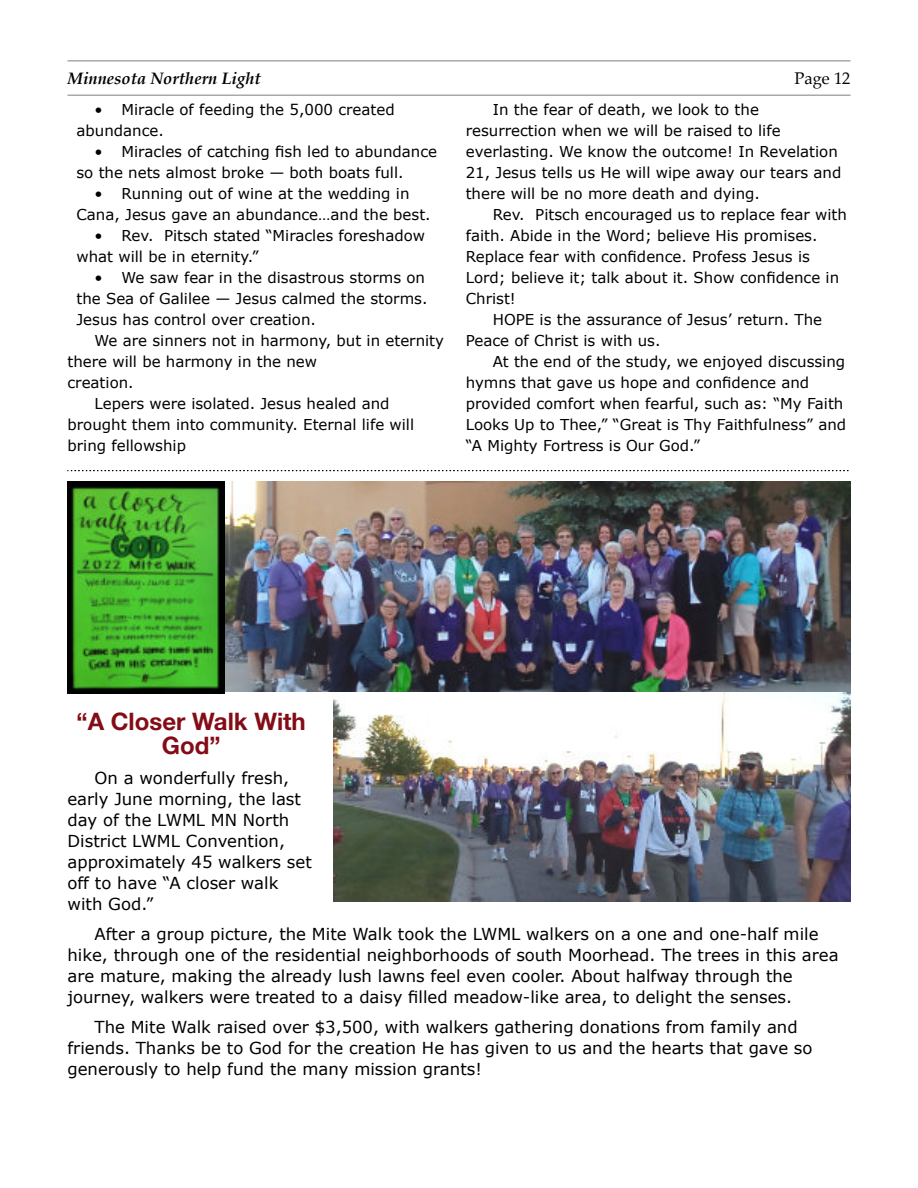
<style>
.page{position:relative;width:918px;height:1188px;background:#fff}
.page>*{position:absolute;margin:0;border:0;box-sizing:border-box;transform-origin:0 0}
.t1{font:700 24px/24.8px "Helvetica Neue";color:#830d17;text-align:center}
.t2{font:16.5px/21px "Verdana";color:#000}
.t3{font:italic 700 16.5px "Palatino";color:#000}
.t4{font:16.5px "Palatino";color:#000}
.t5{font:15px/21px "Verdana";color:#000}
</style>
<div class="page">
<img style="left:333px;top:692px;width:517px;height:210px">
<hr style="left:68px;top:94px;width:782px;height:2px;background:#a7a9ac">
<hr style="left:68px;top:60px;width:782px;height:2px;background:#a7a9ac">
<img style="left:224px;top:482px;width:626px;height:210px">
<img style="left:68px;top:482px;width:156px;height:212px">
<svg style="left:68px;top:470px;width:781px;height:1px"></svg>
<p class="t3" style="left:68px;top:70px;width:195px">Minnesota Northern Light</p>
<p class="t4" style="left:795px;top:70px;width:57px">Page 12</p>
<p class="t5" style="left:76px;top:100px;width:320px;text-indent:18px">• Miracle of feeding the 5,000 created abundance.</p>
<p class="t5" style="left:76px;top:142px;width:362px;text-indent:18px">• Miracles of catching fish led to abundance so the nets almost broke — both boats full.</p>
<p class="t5" style="left:76px;top:184px;width:356px;text-align:center">• Running out of wine at the wedding in<br>Cana, Jesus gave an abundance…and the best.</p>
<p class="t5" style="left:76px;top:226px;width:350px;text-indent:18px">• Rev. Pitsch stated “Miracles foreshadow what will be in eternity.”</p>
<p class="t5" style="left:76px;top:268px;width:353px;text-indent:18px">• We saw fear in the disastrous storms on the Sea of Galilee — Jesus calmed the storms.<br>Jesus has control over creation.</p>
<p class="t5" style="left:94px;top:331px;width:351px">We are sinners not in harmony, but in eternity</p>
<p class="t5" style="left:68px;top:352px;width:251px">there will be harmony in the new</p>
<p class="t5" style="left:68px;top:373px;width:68px">creation.</p>
<p class="t5" style="left:94px;top:394px;width:297px">Lepers were isolated. Jesus healed and</p>
<p class="t5" style="left:68px;top:415px;width:348px">brought them into community. Eternal life will</p>
<p class="t5" style="left:68px;top:436px;width:120px">bring fellowship</p>
<p class="t5" style="left:466px;top:100px;width:377px;text-indent:27px">In the fear of death, we look to the resurrection when we will be raised to life everlasting. We know the outcome! In Revelation 21, Jesus tells us He will wipe away our tears and there will be no more death and dying.</p>
<p class="t5" style="left:493px;top:205px;width:356px">Rev. Pitsch encouraged us to replace fear with</p>
<p class="t5" style="left:466px;top:226px;width:353px">faith. Abide in the Word; believe His promises.</p>
<p class="t5" style="left:466px;top:247px;width:346px">Replace fear with confidence. Profess Jesus is</p>
<p class="t5" style="left:466px;top:268px;width:375px">Lord; believe it; talk about it. Show confidence in</p>
<p class="t5" style="left:466px;top:289px;width:52px">Christ!</p>
<p class="t5" style="left:493px;top:310px;width:331px">HOPE is the assurance of Jesus’ return. The</p>
<p class="t5" style="left:466px;top:331px;width:196px">Peace of Christ is with us.</p>
<p class="t5" style="left:493px;top:352px;width:354px">At the end of the study, we enjoyed discussing</p>
<p class="t5" style="left:466px;top:373px;width:345px">hymns that gave us hope and confidence and</p>
<p class="t5" style="left:466px;top:394px;width:379px">provided comfort when fearful, such as: “My Faith</p>
<p class="t5" style="left:466px;top:415px;width:382px">Looks Up to Thee,” “Great is Thy Faithfulness” and</p>
<p class="t5" style="left:466px;top:436px;width:236px">“A Mighty Fortress is Our God.”</p>
<h1 class="t1" style="left:77px;top:708px;width:231px">“A Closer Walk With<br>God”</h1>
<p class="t2" style="left:68px;top:769px;width:246px;text-indent:27px">On a wonderfully fresh, early June morning, the last day of the LWML MN North<br>District LWML Convention, approximately 45 walkers set off to have “A closer walk with God.”</p>
<p class="t2" style="left:68px;top:925px;width:773px;text-indent:27px">After a group picture, the Mite Walk took the LWML walkers on a one and one-half mile hike, through one of the residential neighborhoods of south Moorhead. The trees in this area are mature, making the already lush lawns feel even cooler. About halfway through the journey, walkers were treated to a daisy filled meadow-like area, to delight the senses.</p>
<p class="t2" style="left:68px;top:1018px;width:747px;text-indent:27px">The Mite Walk raised over $3,500, with walkers gathering donations from family and friends. Thanks be to God for the creation He has given to us and the hearts that gave so generously to help fund the many mission grants!</p>
</div>
